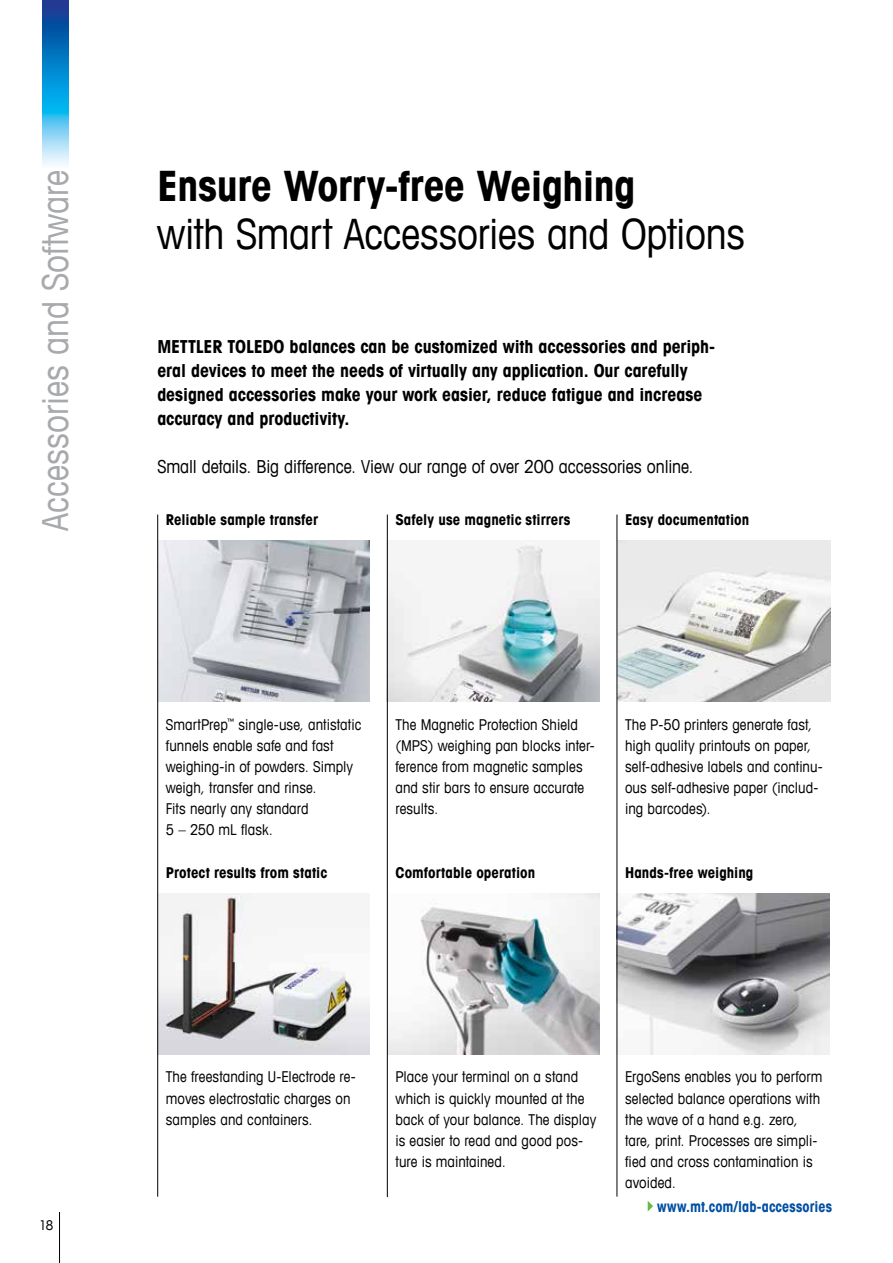
<style>
.page{position:relative;width:893px;height:1263px;background:#fff}
.page>*{position:absolute;margin:0;border:0;box-sizing:border-box;transform-origin:0 0}
.t1{font:condensed 42px "Avant Garde Com";letter-spacing:-.005em;color:#000}
.t2{font:700 condensed 42px "Avant Garde Com";letter-spacing:-.01em;color:#000}
.t3{font:condensed 36px "Avant Garde Com";color:#a7a9ac}
.t4{font:700 condensed 18px/24px "Avant Garde Com";letter-spacing:-.005em;color:#000}
.t5{font:condensed 18px "Avant Garde Com";letter-spacing:-.005em;color:#000}
.t6{font:condensed 15px/21px "Avant Garde Com";letter-spacing:.005em;color:#000}
.t7{font:700 condensed 15px "Avant Garde Com";letter-spacing:.005em;color:#000}
.t8{font:700 condensed 15px "Avant Garde Com";letter-spacing:.01em;color:#004fa3;scale:.95 1}
.t9{font:condensed 13.5px "Avant Garde Com";color:#000}
</style>
<div class="page">
<hr style="left:59px;top:1212px;width:1px;height:51px;background:#000">
<img style="left:43px;top:0;width:25px;height:166px">
<img style="left:618px;top:893px;width:211px;height:161px">
<img style="left:388px;top:893px;width:212px;height:162px">
<img style="left:158px;top:893px;width:212px;height:161px">
<img style="left:158px;top:540px;width:212px;height:162px">
<img style="left:388px;top:540px;width:212px;height:162px">
<img style="left:618px;top:540px;width:212px;height:162px">
<hr style="left:157px;top:514px;width:1px;height:682px;background:#000">
<hr style="left:387px;top:514px;width:1px;height:683px;background:#000">
<hr style="left:617px;top:514px;width:1px;height:682px;background:#000">
<svg style="left:648px;top:1201px;width:5px;height:10px"></svg>
<h2 class="t3" style="left:33px;top:531px;width:362px;rotate:-90deg">Accessories and Software</h2>
<h1 class="t2" style="left:157px;top:158px;width:480px">Ensure Worry-free Weighing</h1>
<h1 class="t1" style="left:157px;top:207px;width:589px">with Smart Accessories and Options</h1>
<p class="t4" style="left:157px;top:334px;width:559px">METTLER TOLEDO balances can be customized with accessories and periph&shy;eral devices to meet the needs of virtually any application. Our carefully designed accessories make your work easier, reduce fatigue and increase accuracy and productivity.</p>
<p class="t5" style="left:157px;top:456px;width:538px">Small details. Big difference. View our range of over 200 accessories online.</p>
<p class="t7" style="left:395px;top:510px;width:176px">Safely use magnetic stirrers</p>
<p class="t7" style="left:166px;top:510px;width:154px">Reliable sample transfer</p>
<p class="t7" style="left:625px;top:510px;width:126px">Easy documentation</p>
<p class="t9" style="left:39px;top:1217px;width:16px">18</p>
<p class="t6" style="left:166px;top:713px;width:197px">SmartPrep<sup>™</sup> single-use, antistatic funnels enable safe and fast weighing-in of powders. Simply weigh, transfer and rinse.<br>Fits nearly any standard<br>5 – 250 mL flask.</p>
<p class="t7" style="left:166px;top:863px;width:163px">Protect results from static</p>
<p class="t6" style="left:395px;top:713px;width:201px">The Magnetic Protection Shield (MPS) weighing pan blocks inter&shy;ference from magnetic samples and stir bars to ensure accurate results.</p>
<p class="t7" style="left:395px;top:863px;width:141px">Comfortable operation</p>
<p class="t6" style="left:625px;top:713px;width:199px">The P-50 printers generate fast, high quality printouts on paper, self-adhesive labels and continu&shy;ous self-adhesive paper (includ&shy;ing barcodes).</p>
<p class="t7" style="left:625px;top:863px;width:130px">Hands-free weighing</p>
<p class="t6" style="left:166px;top:1066px;width:191px">The freestanding U-Electrode re&shy;moves electrostatic charges on samples and containers.</p>
<p class="t6" style="left:395px;top:1066px;width:202px">Place your terminal on a stand which is quickly mounted at the back of your balance. The display is easier to read and good pos&shy;ture is maintained.</p>
<p class="t6" style="left:625px;top:1066px;width:199px">ErgoSens enables you to perform selected balance operations with the wave of a hand e.g. zero, tare, print. Processes are simpli&shy;fied and cross contamination is avoided.</p>
<p class="t8" style="left:657px;top:1196px;width:186px">www.mt.com/lab-accessories</p>
</div>
